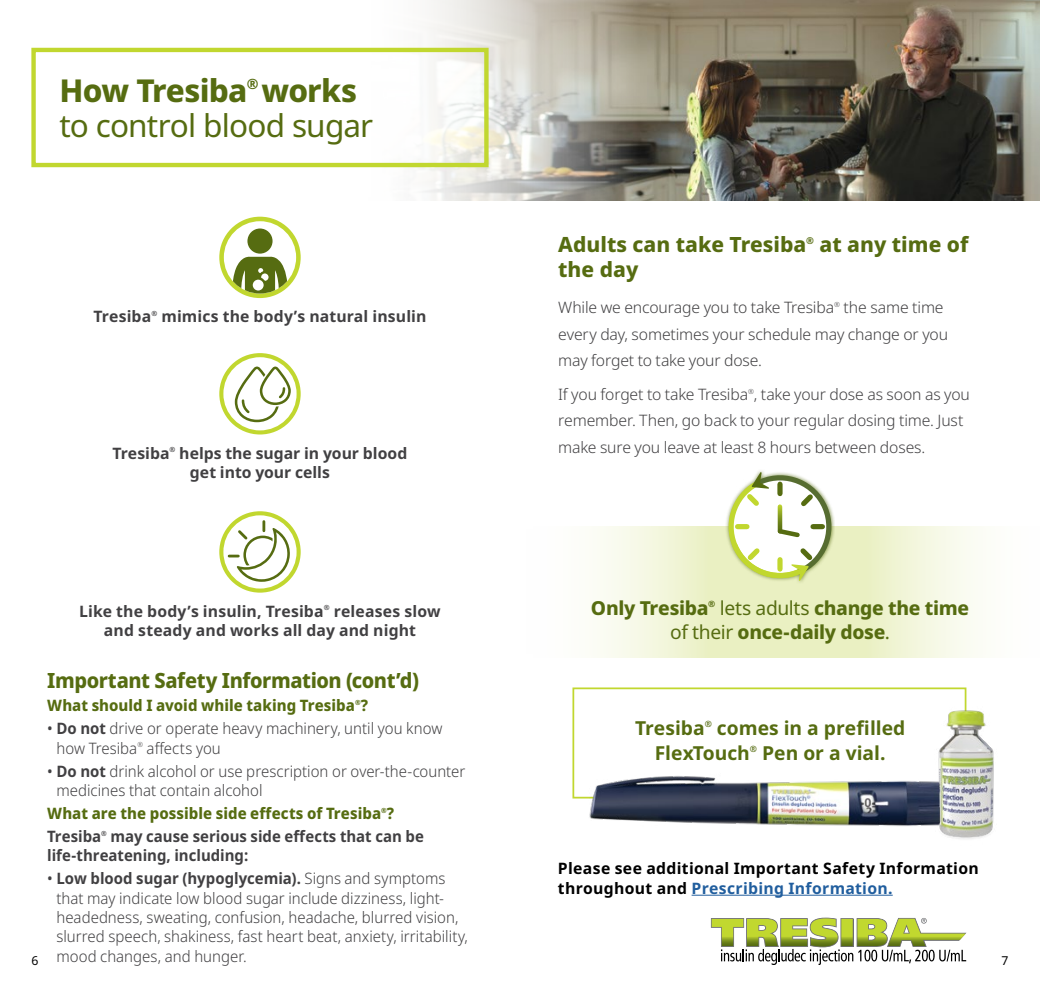
<style>
.page{position:relative;width:1040px;height:993px;background:#fff}
.page>*{position:absolute;margin:0;border:0;box-sizing:border-box;transform-origin:0 0}
.t1{font:31.5px/35px "Apis";letter-spacing:-.025em;color:#566c11}
.t2{font:800 21px/24.5px "Apis";color:#566c11}
.t3{font:800 21px "Apis";letter-spacing:-.025em;color:#566c11;scale:.95 1}
.t4{font:800 19.25px/24.5px "Apis";letter-spacing:-.015em;color:#566c11}
.t5{font:700 19.25px/24.5px "Apis";color:#566c11}
.t6{font:300 15.75px/19.2px "Apis";color:#414042;scale:.95 1}
.t7{font:300 15.75px/26.2px "Apis";color:#414042}
.t8{font:700 15.75px/19.2px "Apis";letter-spacing:.005em;color:#414042;text-align:center}
.t9{font:700 15.75px/23.1px "Apis";letter-spacing:.005em;color:#414042;scale:.95 1}
.t10{font:700 15.75px/19.2px "Apis";letter-spacing:.02em;color:#000}
.t11{font:800 15.75px "Apis";color:#566c11;scale:.95 1}
.t12{font:12.25px "Apis";color:#000}
.t13{font:700 8.58px "Apis";color:#566c11}
.t14{font:800 8.58px "Apis";color:#566c11}
.s1{font-weight:800}
.s2{font-weight:400}
.s3{font-weight:700}
.s4{font-weight:800;color:#566c11}
.s5{color:#215e9e}
</style>
<div class="page">
<svg style="left:711px;top:917px;width:255px;height:47px"></svg>
<img style="left:355px;top:0;width:685px;height:201px">
<div style="left:572px;top:687px;width:394px;height:111px;background:#fff;border:2px solid #c1d72f"></div>
<hr style="left:691px;top:894px;width:201px;height:1px;background:#215e9e">
<img style="left:572px;top:744px;width:334px;height:82px">
<svg style="left:219px;top:217px;width:82px;height:81px"></svg>
<div style="left:247px;top:228px;width:25px;height:25px;background:#566c11;border-radius:50%"></div>
<svg style="left:257px;top:267px;width:7px;height:7px"></svg>
<div style="left:256px;top:265px;width:10px;height:10px;border:2px solid #566c11;border-radius:50%"></div>
<div style="left:260px;top:272px;width:10px;height:10px;background:#fff;border-radius:50%"></div>
<div style="left:259px;top:271px;width:12px;height:12px;border:2px solid #566c11;border-radius:50%"></div>
<svg style="left:251px;top:278px;width:14px;height:14px"></svg>
<div style="left:250px;top:277px;width:16px;height:16px;border:2px solid #566c11;border-radius:50%"></div>
<svg style="left:597px;top:526px;width:381px;height:132px;background:#f0f4d5"></svg>
<svg style="left:219px;top:353px;width:82px;height:81px"></svg>
<div style="left:724px;top:468px;width:110px;height:116px;background:#566c11;opacity:.75"></div>
<svg style="left:721px;top:471px;width:117px;height:111px"></svg>
<svg style="left:219px;top:511px;width:82px;height:81px"></svg>
<div style="left:31px;top:48px;width:457px;height:119px;border:4px solid #c1d72f"></div>
<img style="left:906px;top:692px;width:88px;height:147px">
<h1 class="t1" style="left:59px;top:73px;width:315px"><span class="s1">How Tresiba</span><sup>®</sup> <span class="s1">works </span>to control blood sugar</h1>
<p class="t8" style="left:93px;top:307px;width:334px">Tresiba<sup>®</sup> mimics the body’s natural insulin</p>
<p class="t8" style="left:113px;top:443px;width:296px">Tresiba<sup>®</sup> helps the sugar in your blood get into your cells</p>
<p class="t8" style="left:79px;top:601px;width:363px">Like the body’s insulin, Tresiba<sup>®</sup> releases slow and steady and works all day and night</p>
<h2 class="t2" style="left:558px;top:232px;width:411px">Adults can take Tresiba<sup>®</sup> at any time of the day</h2>
<p class="t7" style="left:558px;top:295px;width:391px">While we encourage you to take Tresiba<sup>®</sup> the same time every day, sometimes your schedule may change or you may forget to take your dose.</p>
<p class="t7" style="left:558px;top:381px;width:413px">If you forget to take Tresiba<sup>®</sup>, take your dose as soon as you remember. Then, go back to your regular dosing time. Just make sure you leave at least 8 hours between doses.</p>
<p class="t4" style="left:591px;top:595px;width:119px">Only Tresiba</p>
<p class="t14" style="left:708px;top:597px;width:9px">®</p>
<p class="t4" style="left:670px;top:595px;width:300px;text-indent:50px"><span class="s2">lets adults</span> change the time <span class="s2">of their</span> once-daily dose<span class="s2">.</span></p>
<h2 class="t3" style="left:47px;top:665px;width:393px">Important Safety Information (cont’d)</h2>
<p class="t11" style="left:47px;top:694px;width:339px">What should I avoid while taking Tresiba<sup>®</sup>?</p>
<p class="t6" style="left:56px;top:719px;width:408px;text-indent:-9px"><span class="s2">•</span> <span class="s3">Do not</span> drive or operate heavy machinery, until you know how Tresiba<sup>®</sup> affects you</p>
<p class="t6" style="left:56px;top:761px;width:432px;text-indent:-9px"><span class="s2">•</span> <span class="s3">Do not</span> drink alcohol or use prescription or over-the-counter medicines that contain alcohol</p>
<p class="t9" style="left:47px;top:802px;width:398px"><span class="s4">What are the possible side effects of Tresiba</span><sup>®</sup><span class="s4">?<br></span>Tresiba<sup>®</sup> may cause serious side effects that can be</p>
<p class="t9" style="left:47px;top:844px;width:213px">life-threatening, including:</p>
<p class="t6" style="left:56px;top:869px;width:434px;text-indent:-9px"><span class="s2">•</span> <span class="s3">Low blood sugar (hypoglycemia).</span> Signs and symptoms that may indicate low blood sugar include dizziness, light&shy;headedness, sweating, confusion, headache, blurred vision, slurred speech, shakiness, fast heart beat, anxiety, irritability, mood changes, and hunger.</p>
<p class="t10" style="left:558px;top:859px;width:422px">Please see additional Important Safety Information throughout and <span class="s5">Prescribing Information.</span></p>
<p class="t5" style="left:655px;top:716px;width:252px;text-indent:62px">comes in a prefilled<br>FlexTouch</p>
<p class="t5" style="left:635px;top:716px;width:71px">Tresiba</p>
<p class="t13" style="left:704px;top:718px;width:9px">®</p>
<p class="t13" style="left:750px;top:742px;width:9px">®</p>
<p class="t5" style="left:762px;top:740px;width:125px">Pen or a vial.</p>
<p class="t12" style="left:32px;top:952px;width:8px">6</p>
<p class="t12" style="left:1001px;top:952px;width:8px">7</p>
</div>
